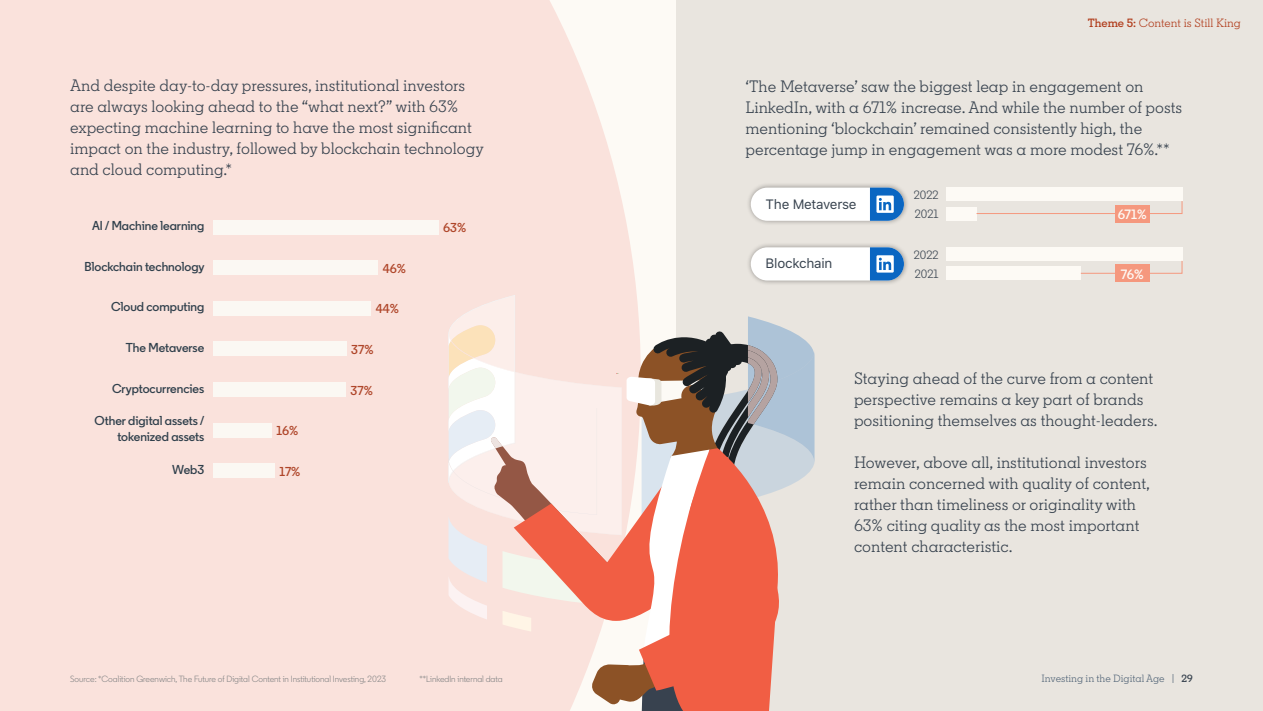
<style>
.page{position:relative;width:1263px;height:711px;background:#fff}
.page>*{position:absolute;margin:0;border:0;box-sizing:border-box;transform-origin:0 0}
.Body_Copy{font:16.5px/21px "Community Slab";color:#38434f}
.Body_Copy-2{font:13.5px "SF Pro Text";letter-spacing:-.02em;color:#38434f}
.SubHead_Green{font:600 13.5px "Community";color:#fdfaf5}
.t1{font:600 12.9px/15.5px "Community";color:#30404c;text-align:right}
.t2{font:600 12.9px "Community";color:#af462a}
.t3{font:12px "Community Slab";color:#b24020}
.SubHead_Green-2{font:12px "Community";color:#38434f}
.t4{font:10.5px "Community Slab";color:#56687a}
.Footnote{font:9px "Community";color:#878787}
.s1{font-weight:600}
.s2{font-weight:600;color:#38434f}
</style>
<div class="page">
<div style="left:0;top:0;width:637px;height:710px;background:#fae2dc"></div>
<div style="left:676px;top:0;width:587px;height:710px;background:#e9e5df"></div>
<div style="left:213px;top:220px;width:225px;height:14px;background:#fbf8f3"></div>
<div style="left:213px;top:260px;width:165px;height:14px;background:#fbf8f3"></div>
<div style="left:213px;top:301px;width:158px;height:14px;background:#fbf8f3"></div>
<div style="left:213px;top:341px;width:133px;height:14px;background:#fbf8f3"></div>
<div style="left:213px;top:382px;width:133px;height:14px;background:#fbf8f3"></div>
<div style="left:213px;top:422px;width:59px;height:14px;background:#fbf8f3"></div>
<div style="left:213px;top:463px;width:62px;height:14px;background:#fbf8f3"></div>
<div style="left:746px;top:182px;width:163px;height:44px;background:#000;opacity:.35"></div>
<div style="left:751px;top:187px;width:153px;height:34px;background:#fff;border-radius:17px"></div>
<svg style="left:870px;top:187px;width:34px;height:34px"></svg>
<div style="left:746px;top:242px;width:163px;height:43px;background:#000;opacity:.35"></div>
<div style="left:751px;top:247px;width:153px;height:33px;background:#fff;border-radius:17px"></div>
<svg style="left:870px;top:247px;width:34px;height:33px"></svg>
<div style="left:946px;top:207px;width:30px;height:13px;background:#fdfaf5"></div>
<div style="left:946px;top:187px;width:236px;height:14px;background:#fdfaf5"></div>
<svg style="left:976px;top:200px;width:207px;height:14px"></svg>
<div style="left:946px;top:266px;width:135px;height:14px;background:#fdfaf5"></div>
<div style="left:946px;top:247px;width:236px;height:14px;background:#fdfaf5"></div>
<svg style="left:1080px;top:260px;width:103px;height:14px"></svg>
<div style="left:1115px;top:204px;width:34px;height:18px;background:#f5987e"></div>
<div style="left:1115px;top:264px;width:34px;height:18px;background:#f5987e"></div>
<svg style="left:448px;top:294px;width:367px;height:416px"></svg>
<p class="Body_Copy" style="left:70px;top:75px;width:415px">And despite day-to-day pressures, institutional investors are always looking ahead to the “what next?” with 63% expecting machine learning to have the most significant impact on the industry, followed by blockchain technology and cloud computing.*</p>
<p class="t1" style="left:92px;top:218px;width:114px">AI / Machine learning</p>
<p class="t2" style="left:443px;top:219px;width:24px">63%</p>
<p class="t1" style="left:85px;top:258px;width:121px">Blockchain technology</p>
<p class="t2" style="left:383px;top:260px;width:25px">46%</p>
<p class="t1" style="left:111px;top:299px;width:95px">Cloud computing</p>
<p class="t2" style="left:376px;top:301px;width:25px">44%</p>
<p class="t1" style="left:126px;top:339px;width:80px">The Metaverse</p>
<p class="t2" style="left:351px;top:341px;width:24px">37%</p>
<p class="t1" style="left:112px;top:380px;width:94px">Cryptocurrencies</p>
<p class="t2" style="left:351px;top:382px;width:24px">37%</p>
<p class="t1" style="left:95px;top:413px;width:112px">Other digital assets / tokenized assets</p>
<p class="t2" style="left:277px;top:422px;width:23px">16%</p>
<p class="t1" style="left:172px;top:461px;width:34px">Web3</p>
<p class="t2" style="left:280px;top:463px;width:22px">17%</p>
<p class="Footnote" style="left:70px;top:673px;width:318px">Source: *Coalition Greenwich, The Future of Digital Content in Institutional Investing, 2023</p>
<p class="Footnote" style="left:419px;top:673px;width:85px">**LinkedIn internal data</p>
<p class="t3" style="left:1088px;top:16px;width:155px"><span class="s1">Theme 5:</span> Content is Still King</p>
<p class="Body_Copy" style="left:745px;top:76px;width:438px">‘The Metaverse’ saw the biggest leap in engagement on LinkedIn, with a 671% increase. And while the number of posts mentioning ‘blockchain’ remained consistently high, the percentage jump in engagement was a more modest 76%.**</p>
<p class="Body_Copy-2" style="left:766px;top:196px;width:92px">The Metaverse</p>
<p class="Body_Copy-2" style="left:766px;top:256px;width:68px">Blockchain</p>
<p class="SubHead_Green-2" style="left:914px;top:187px;width:26px">2022</p>
<p class="SubHead_Green-2" style="left:915px;top:206px;width:25px">2021</p>
<p class="SubHead_Green-2" style="left:914px;top:247px;width:26px">2022</p>
<p class="SubHead_Green-2" style="left:915px;top:266px;width:25px">2021</p>
<p class="SubHead_Green" style="left:1118px;top:205px;width:30px">671%</p>
<p class="SubHead_Green" style="left:1121px;top:265px;width:24px">76%</p>
<p class="Body_Copy" style="left:854px;top:367px;width:305px">Staying ahead of the curve from a content perspective remains a key part of brands positioning themselves as thought-leaders.</p>
<p class="Body_Copy" style="left:854px;top:451px;width:298px">However, above all, institutional investors remain concerned with quality of content, rather than timeliness or originality with 63% citing quality as the most important content characteristic.</p>
<p class="t4" style="left:1041px;top:671px;width:153px">Investing in the Digital Age | <span class="s2">29</span></p>
</div>
